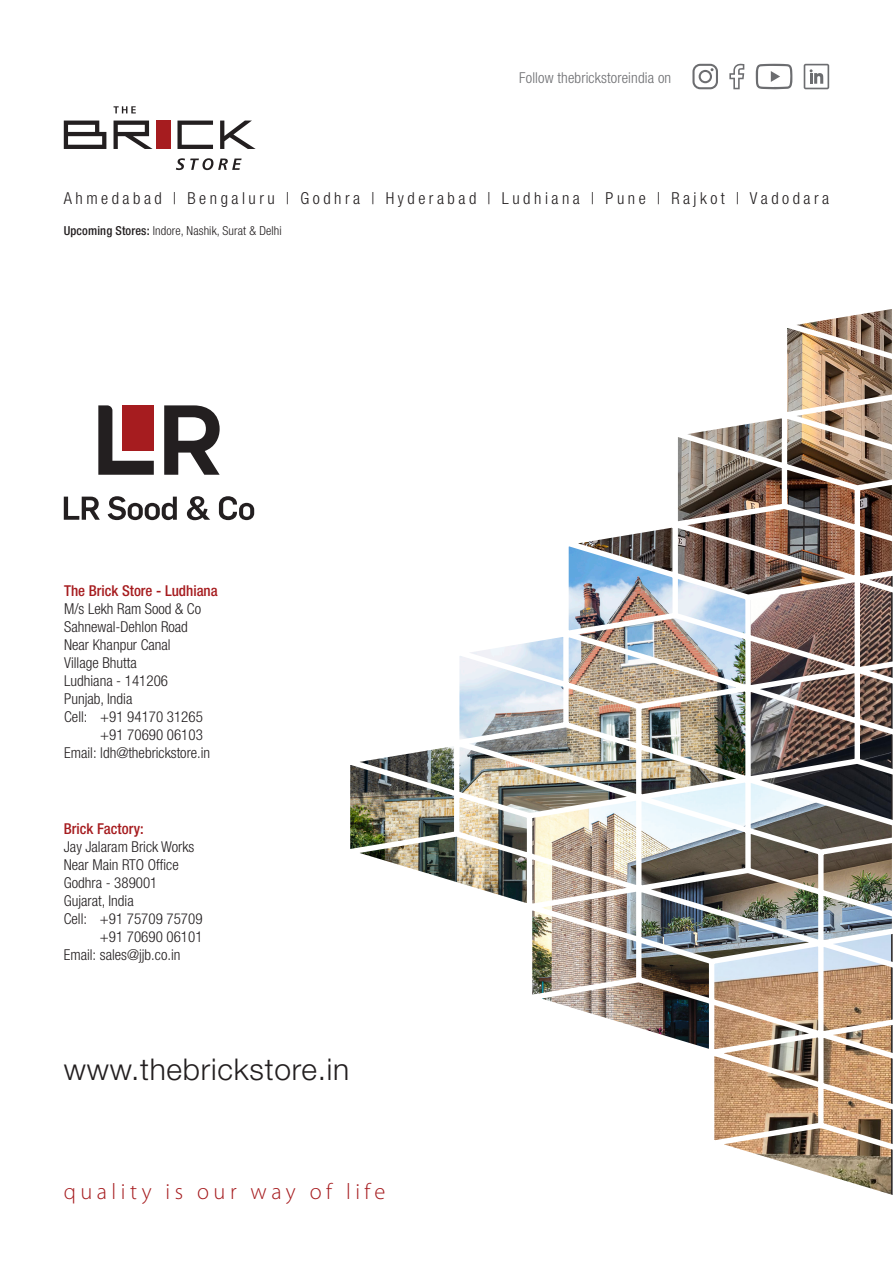
<style>
.page{position:relative;width:893px;height:1263px;background:#fff}
.page>*{position:absolute;margin:0;border:0;box-sizing:border-box;transform-origin:0 0}
.Body_Copy{font:300 30px "Helvetica Neue";letter-spacing:.025em;color:#231f20}
.Body_Copy-2{font:300 22.5px "Myriad Pro";letter-spacing:.2em;color:#a61c1f}
.t1{font:300 condensed 16.5px "Helvetica Neue";letter-spacing:.215em;color:#231f20}
.t2{font:300 condensed 15px "Helvetica Neue";color:#231f20}
.t3{font:500 condensed 15px "Helvetica Neue";color:#a61c1f}
.t4{font:300 condensed 15px "Helvetica Neue";letter-spacing:.01em;color:#6c6d70}
.t5{font:300 condensed 12.3px "Helvetica Neue";letter-spacing:.01em;color:#231f20}
.s1{font-weight:500}
</style>
<div class="page">
<svg style="left:64px;top:497px;width:36px;height:23px"></svg>
<svg style="left:108px;top:496px;width:69px;height:24px"></svg>
<svg style="left:187px;top:496px;width:23px;height:24px"></svg>
<svg style="left:219px;top:496px;width:35px;height:24px"></svg>
<svg style="left:164px;top:405px;width:56px;height:70px"></svg>
<svg style="left:98px;top:405px;width:56px;height:70px"></svg>
<img style="left:350px;top:309px;width:543px;height:886px">
<svg style="left:114px;top:106px;width:22px;height:7px"></svg>
<svg style="left:64px;top:121px;width:42px;height:28px"></svg>
<svg style="left:177px;top:121px;width:36px;height:28px"></svg>
<svg style="left:220px;top:121px;width:36px;height:28px"></svg>
<div style="left:156px;top:121px;width:14px;height:28px;background:#a61c1f"></div>
<svg style="left:114px;top:121px;width:39px;height:28px"></svg>
<svg style="left:176px;top:158px;width:66px;height:12px"></svg>
<svg style="left:729px;top:64px;width:15px;height:25px"></svg>
<svg style="left:692px;top:64px;width:26px;height:25px"></svg>
<svg style="left:756px;top:64px;width:36px;height:25px"></svg>
<svg style="left:804px;top:64px;width:25px;height:25px"></svg>
<p class="t4" style="left:519px;top:69px;width:153px">Follow thebrickstoreindia on</p>
<p class="t1" style="left:64px;top:188px;width:767px">Ahmedabad | Bengaluru | Godhra | Hyderabad | Ludhiana | Pune | Rajkot | Vadodara</p>
<p class="t5" style="left:64px;top:223px;width:220px"><span class="s1">Upcoming Stores:</span> Indore, Nashik, Surat &amp; Delhi</p>
<p class="t3" style="left:64px;top:582px;width:155px">The Brick Store - Ludhiana</p>
<p class="t2" style="left:64px;top:600px;width:138px">M/s Lekh Ram Sood &amp; Co</p>
<p class="t2" style="left:64px;top:618px;width:125px">Sahnewal-Dehlon Road</p>
<p class="t2" style="left:64px;top:636px;width:108px">Near Khanpur Canal</p>
<p class="t2" style="left:64px;top:654px;width:74px">Village Bhutta</p>
<p class="t2" style="left:64px;top:672px;width:105px">Ludhiana - 141206</p>
<p class="t2" style="left:64px;top:690px;width:70px">Punjab, India</p>
<p class="t2" style="left:64px;top:708px;width:140px">Cell: +91 94170 31265</p>
<p class="t2" style="left:100px;top:726px;width:104px">+91 70690 06103</p>
<p class="t2" style="left:64px;top:744px;width:148px">Email: ldh@thebrickstore.in</p>
<p class="t3" style="left:64px;top:820px;width:81px">Brick Factory:</p>
<p class="t2" style="left:64px;top:838px;width:132px">Jay Jalaram Brick Works</p>
<p class="t2" style="left:64px;top:856px;width:116px">Near Main RTO Office</p>
<p class="t2" style="left:64px;top:874px;width:95px">Godhra - 389001</p>
<p class="t2" style="left:64px;top:892px;width:71px">Gujarat, India</p>
<p class="t2" style="left:64px;top:910px;width:140px">Cell: +91 75709 75709</p>
<p class="t2" style="left:100px;top:928px;width:104px">+91 70690 06101</p>
<p class="t2" style="left:64px;top:946px;width:118px">Email: sales@jjb.co.in</p>
<p class="Body_Copy" style="left:64px;top:1051px;width:287px">www.thebrickstore.in</p>
<p class="Body_Copy-2" style="left:64px;top:1178px;width:323px">quality is our way of life</p>
</div>
